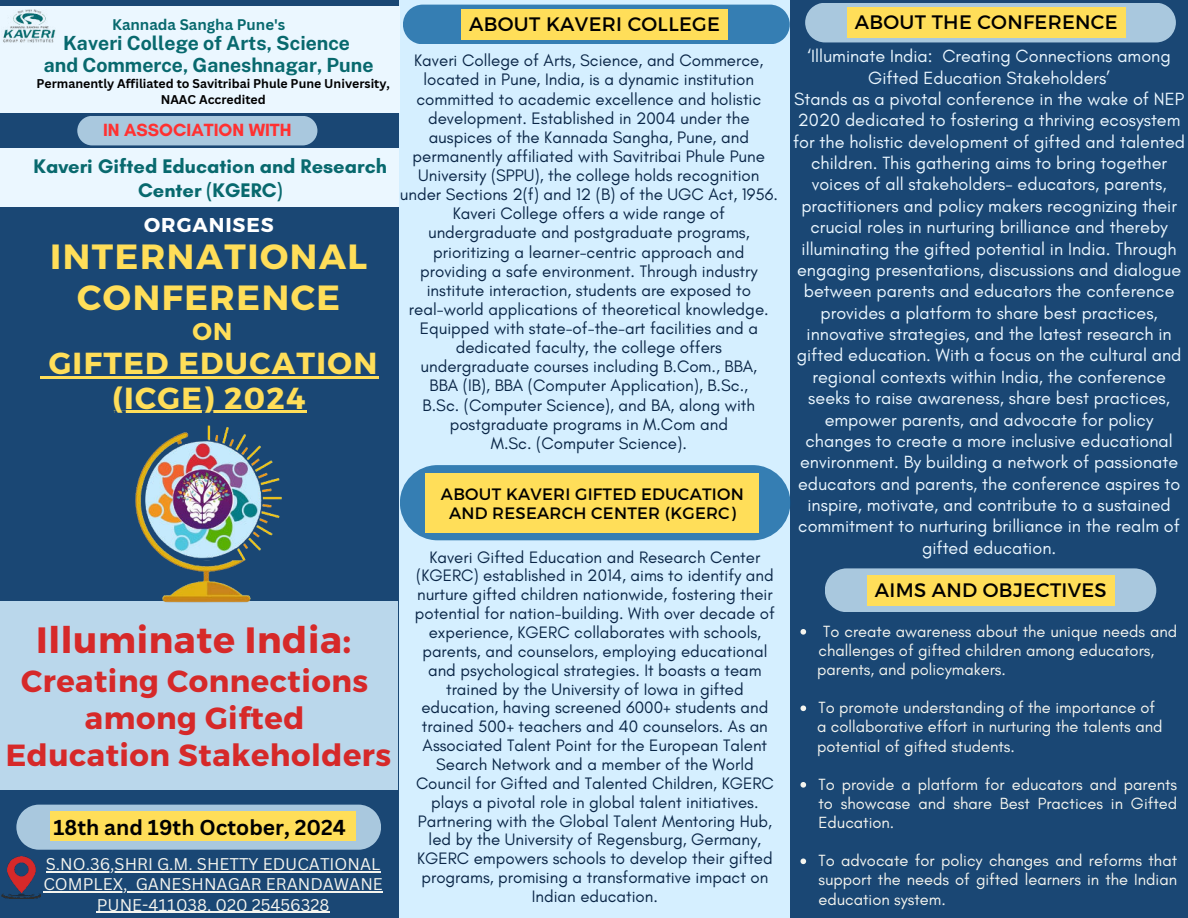
<style>
.page{position:relative;width:1188px;height:918px;background:#1a4774}
.page>*{position:absolute;margin:0;border:0;box-sizing:border-box;transform-origin:0 0}
.t1{font:700 36.6px "Montserrat";letter-spacing:.015em;color:#d62929}
.t2{font:700 34.95px/40.5px "Montserrat";letter-spacing:.045em;color:#ffde59;text-align:center}
.t3{font:700 30.6px/37.2px "Montserrat";letter-spacing:.015em;color:#d62929;text-align:center}
.t4{font:700 30.45px/34.8px "Montserrat";letter-spacing:.045em;color:#ffde59;text-align:center}
.t5{font:700 24.3px "Montserrat";color:#ffde59}
.t6{font:700 21px "Canva Sans";color:#000}
.t7{font:700 20.1px/24.2px "Glacial Indifference";color:#08696e;text-align:center}
.t8{font:700 19.95px "Montserrat";letter-spacing:.045em;color:#fff}
.t9{font:700 19.5px/22.5px "Public Sans";color:#08696e;text-align:center}
.t10{font:19.5px "Montserrat";letter-spacing:.015em;color:#000}
.t11{font:18px/21.3px "Glacial Indifference";color:#ebf7ff;text-align:center}
.t12{font:700 18px "Glacial Indifference";color:#ff3131}
.t13{font:16.95px/19.2px "Glacial Indifference";color:#0a2647;text-align:center}
.t14{font:16.8px/18.9px "Glacial Indifference";color:#0a2647;text-align:center}
.t15{font:16.5px/19.2px "Glacial Indifference";color:#f5f5ef}
.t16{font:16.5px/20.2px "Canva Sans";color:#f5f5ef;text-align:center}
.t17{font:16.5px/19.2px "Montserrat";letter-spacing:.015em;color:#000;text-align:center}
.t18{font:700 15px "Canva Sans";color:#08696e}
.t19{font:700 12.3px/16.5px "Canva Sans";color:#000;text-align:center}
</style>
<div class="page">
<div style="left:0;top:601px;width:398px;height:189px;background:#bad7eb"></div>
<div style="left:399px;top:0;width:391px;height:918px;background:#d5efff"></div>
<div style="left:0;top:6px;width:399px;height:106px;background:#ebf7ff"></div>
<img style="left:3px;top:9px;width:53px;height:34px">
<svg style="left:16px;top:805px;width:365px;height:45px;background:#9ebed5"></svg>
<div style="left:50px;top:811px;width:305px;height:30px;background:#ffde59"></div>
<hr style="left:46px;top:871px;width:334px;height:1px;background:#f5f5ef">
<hr style="left:43px;top:891px;width:85px;height:2px;background:#f5f5ef">
<svg style="left:128px;top:891px;width:8px;height:2px"></svg>
<hr style="left:136px;top:891px;width:247px;height:2px;background:#f5f5ef">
<hr style="left:97px;top:912px;width:130px;height:1px;background:#f5f5ef">
<hr style="left:227px;top:912px;width:102px;height:1px;background:#f5f5ef">
<img style="left:2px;top:856px;width:38px;height:43px">
<svg style="left:403px;top:5px;width:387px;height:39px;background:#4386b3"></svg>
<div style="left:805px;top:3px;width:371px;height:39px;background:#a9c8de"></div>
<div style="left:825px;top:568px;width:331px;height:44px;background:#a9c8de;border-radius:22px"></div>
<div style="left:400px;top:465px;width:390px;height:75px;background:#357eb3;border-radius:38px"></div>
<div style="left:426px;top:474px;width:333px;height:59px;background:#ffde59"></div>
<img style="left:135px;top:425px;width:147px;height:178px">
<svg style="left:40px;top:376px;width:9px;height:2px"></svg>
<hr style="left:49px;top:376px;width:330px;height:2px;background:#ffde59">
<hr style="left:112px;top:411px;width:195px;height:2px;background:#ffde59">
<div style="left:461px;top:9px;width:267px;height:30px;background:#ffde59"></div>
<div style="left:847px;top:7px;width:279px;height:31px;background:#ffde59"></div>
<svg style="left:801px;top:629px;width:5px;height:6px"></svg>
<svg style="left:801px;top:705px;width:5px;height:6px"></svg>
<svg style="left:801px;top:782px;width:5px;height:6px"></svg>
<svg style="left:801px;top:858px;width:5px;height:6px"></svg>
<div style="left:867px;top:575px;width:248px;height:30px;background:#ffde59"></div>
<div style="left:77px;top:116px;width:240px;height:29px;background:#a9c8de;border-radius:15px"></div>
<div style="left:0;top:149px;width:398px;height:58px;background:#ebf7ff"></div>
<p class="t18" style="left:112px;top:16px;width:175px">Kannada Sangha Pune's</p>
<p class="t9" style="left:44px;top:30px;width:331px">Kaveri College of Arts, Science<br>and Commerce, Ganeshnagar, Pune</p>
<p class="t19" style="left:36px;top:75px;width:355px">Permanently Affiliated to Savitribai Phule Pune University,<br>NAAC Accredited</p>
<p class="t12" style="left:103px;top:119px;width:190px">IN ASSOCIATION WITH</p>
<p class="t7" style="left:34px;top:154px;width:355px">Kaveri Gifted Education and Research<br>Center (KGERC)</p>
<p class="t8" style="left:144px;top:212px;width:131px">ORGA NISES</p>
<h2 class="t2" style="left:50px;top:237px;width:319px">INTERNATIONAL<br>CONFERENCE</h2>
<h3 class="t5" style="left:192px;top:316px;width:41px">ON</h3>
<h3 class="t4" style="left:49px;top:346px;width:330px">GIFTED EDUCATION (ICGE) 2024</h3>
<h1 class="t1" style="left:36px;top:618px;width:317px">Illuminate India:</h1>
<h3 class="t3" style="left:6px;top:662px;width:387px">Creating Connections among Gifted<br>Education Stakeholders</h3>
<p class="t6" style="left:53px;top:815px;width:294px">18th and 19th October, 2024</p>
<p class="t16" style="left:43px;top:854px;width:341px">S.NO.36,SHRI G.M. SHETTY EDUCATIONAL<br>COMPLEX, GANESHNAGAR ERANDAWANE<br>PUNE-411038. 020 25456328</p>
<p class="t10" style="left:469px;top:12px;width:252px">ABOUT KAVERI COLLEGE</p>
<p class="t10" style="left:855px;top:10px;width:264px">ABOUT THE CONFERENCE</p>
<p class="t13" style="left:400px;top:51px;width:379px">Kaveri College of Arts, Science, and Commerce, located in Pune, India, is a dynamic institution committed to academic excellence and holistic development. Established in 2004 under the auspices of the Kannada Sangha, Pune, and permanently affiliated with Savitribai Phule Pune University (SPPU), the college holds recognition under Sections 2(f) and 12 (B) of the UGC Act, 1956.<br>Kaveri College offers a wide range of undergraduate and postgraduate programs, prioritizing a learner-centric approach and providing a safe environment. Through industry institute interaction, students are exposed to real-world applications of theoretical knowledge.<br>Equipped with state-of-the-art facilities and a dedicated faculty, the college offers undergraduate courses including B.Com., BBA,<br>BBA (IB), BBA (Computer Application), B.Sc.,<br>B.Sc. (Computer Science), and BA, along with postgraduate programs in M.Com and<br>M.Sc. (Computer Science).</p>
<p class="t17" style="left:441px;top:484px;width:304px">ABOUT KAVERI GIFTED EDUCATION<br>AND RESEARCH CENTER (KGERC)</p>
<p class="t14" style="left:415px;top:548px;width:362px">Kaveri Gifted Education and Research Center (KGERC) established in 2014, aims to identify and nurture gifted children nationwide, fostering their potential for nation-building. With over decade of experience, KGERC collaborates with schools, parents, and counselors, employing educational and psychological strategies. It boasts a team trained by the University of Iowa in gifted education, having screened 6000+ students and trained 500+ teachers and 40 counselors. As an Associated Talent Point for the European Talent Search Network and a member of the World Council for Gifted and Talented Children, KGERC plays a pivotal role in global talent initiatives.<br>Partnering with the Global Talent Mentoring Hub, led by the University of Regensburg, Germany, KGERC empowers schools to develop their gifted programs, promising a transformative impact on Indian education.</p>
<p class="t11" style="left:793px;top:46px;width:394px">‘Illuminate India: Creating Connections among Gifted Education Stakeholders’<br>Stands as a pivotal conference in the wake of NEP 2020 dedicated to fostering a thriving ecosystem for the holistic development of gifted and talented children. This gathering aims to bring together voices of all stakeholders- educators, parents, practitioners and policy makers recognizing their crucial roles in nurturing brilliance and thereby illuminating the gifted potential in India. Through engaging presentations, discussions and dialogue between parents and educators the conference provides a platform to share best practices, innovative strategies, and the latest research in gifted education. With a focus on the cultural and regional contexts within India, the conference seeks to raise awareness, share best practices, empower parents, and advocate for policy changes to create a more inclusive educational environment. By building a network of passionate educators and parents, the conference aspires to inspire, motivate, and contribute to a sustained commitment to nurturing brilliance in the realm of gifted education.</p>
<p class="t10" style="left:875px;top:578px;width:233px">AIMS AND OBJECTIVES</p>
<p class="t15" style="left:817px;top:622px;width:362px;text-indent:6px">To create awareness about the unique needs and challenges of gifted children among educators, parents, and policymakers.</p>
<p class="t15" style="left:817px;top:699px;width:347px">To promote understanding of the importance of a collaborative effort in nurturing the talents and potential of gifted students.</p>
<p class="t15" style="left:818px;top:775px;width:360px;text-align:justify">To provide a platform for educators and parents to showcase and share Best Practices in Gifted Education.</p>
<p class="t15" style="left:818px;top:852px;width:360px;text-align:justify">To advocate for policy changes and reforms that support the needs of gifted learners in the Indian education system.</p>
</div>
